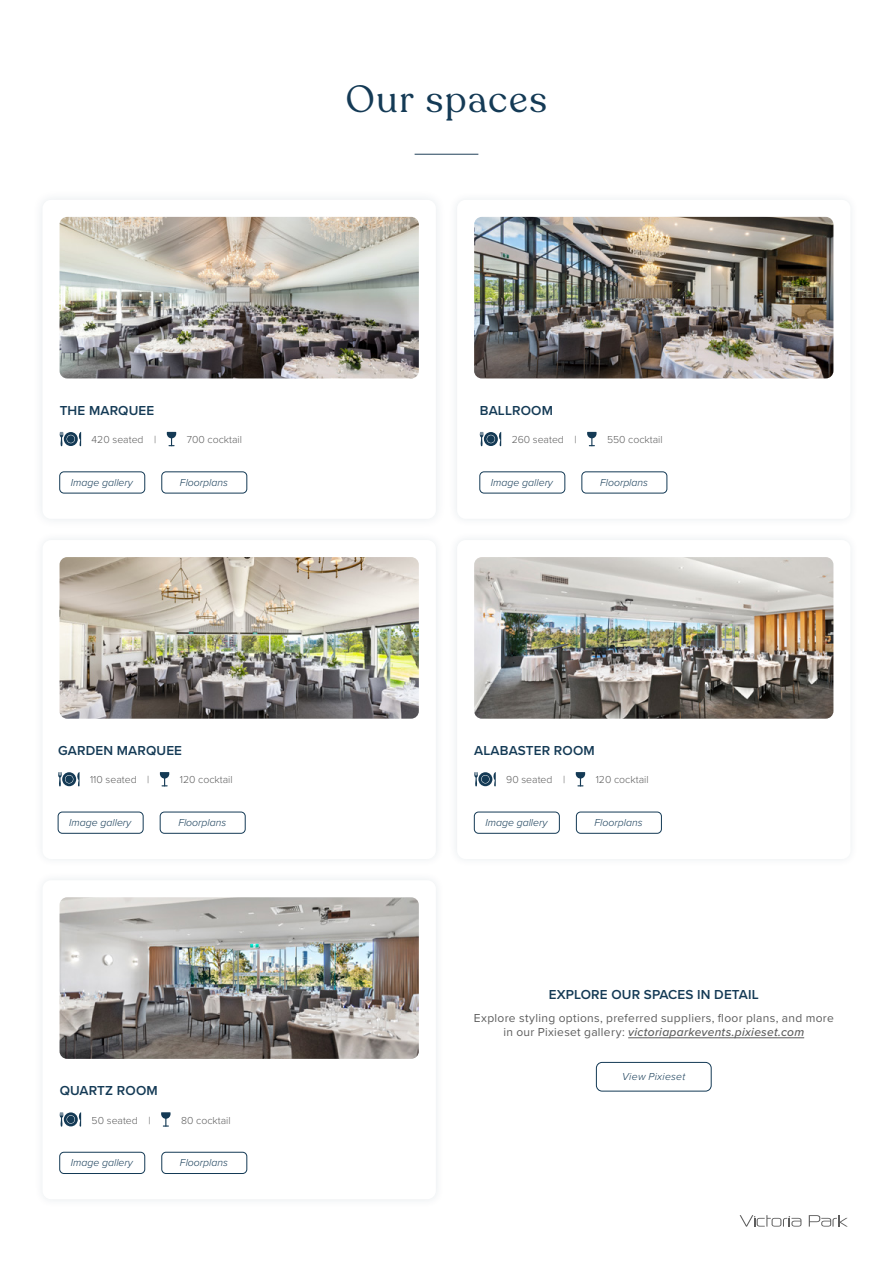
<style>
.page{position:relative;width:893px;height:1263px;background:#fff}
.page>*{position:absolute;margin:0;border:0;box-sizing:border-box;transform-origin:0 0}
.t1{font:37.5px "Recoleta";letter-spacing:.045em;color:#143a55}
.t2{font:600 13.5px "Proxima Nova";letter-spacing:.01em;color:#143a55}
.t3{font:12px/14.4px "Proxima Nova";letter-spacing:.025em;color:#5d5d5d;text-align:center}
.t4{font:italic 300 10.5px "Proxima Nova";color:#143a55}
.t5{font:300 10.5px "Proxima Nova";color:#5d5d5d}
.t6{font:italic 300 10.5px "Proxima Nova";letter-spacing:.025em;color:#143a55}
.s1{font-weight:500;font-style:italic}
</style>
<div class="page">
<svg style="left:740px;top:1215px;width:61px;height:12px"></svg>
<svg style="left:809px;top:1215px;width:39px;height:11px"></svg>
<div style="left:33px;top:531px;width:412px;height:337px;background:#fbfbfc"></div>
<div style="left:43px;top:540px;width:393px;height:319px;background:#fff;border-radius:9px"></div>
<div style="left:448px;top:191px;width:412px;height:337px;background:#fbfbfc"></div>
<div style="left:457px;top:200px;width:393px;height:319px;background:#fff;border-radius:9px"></div>
<div style="left:32px;top:189px;width:415px;height:341px;background:#fafbfb"></div>
<div style="left:43px;top:200px;width:393px;height:319px;background:#fff;border-radius:9px"></div>
<img style="left:60px;top:557px;width:359px;height:162px">
<img style="left:474px;top:217px;width:359px;height:161px">
<img style="left:60px;top:217px;width:359px;height:161px">
<svg style="left:60px;top:432px;width:21px;height:14px"></svg>
<div style="left:67px;top:435px;width:8px;height:8px;background:#143a55;border-radius:50%"></div>
<svg style="left:167px;top:432px;width:9px;height:14px"></svg>
<div style="left:162px;top:472px;width:85px;height:21px;border:1px solid #143a55;border-radius:4px"></div>
<div style="left:60px;top:472px;width:85px;height:21px;border:1px solid #143a55;border-radius:4px"></div>
<svg style="left:480px;top:432px;width:21px;height:14px"></svg>
<div style="left:487px;top:435px;width:8px;height:8px;background:#143a55;border-radius:50%"></div>
<svg style="left:587px;top:432px;width:10px;height:14px"></svg>
<div style="left:582px;top:472px;width:85px;height:21px;border:1px solid #143a55;border-radius:4px"></div>
<div style="left:480px;top:472px;width:85px;height:21px;border:1px solid #143a55;border-radius:4px"></div>
<svg style="left:58px;top:772px;width:22px;height:14px"></svg>
<div style="left:65px;top:775px;width:8px;height:8px;background:#143a55;border-radius:50%"></div>
<svg style="left:160px;top:772px;width:9px;height:14px"></svg>
<div style="left:160px;top:812px;width:85px;height:21px;border:1px solid #143a55;border-radius:4px"></div>
<div style="left:58px;top:812px;width:85px;height:21px;border:1px solid #143a55;border-radius:4px"></div>
<div style="left:448px;top:531px;width:412px;height:337px;background:#fbfbfc"></div>
<div style="left:457px;top:540px;width:393px;height:319px;background:#fff;border-radius:9px"></div>
<img style="left:474px;top:557px;width:359px;height:162px">
<svg style="left:474px;top:772px;width:22px;height:14px"></svg>
<div style="left:482px;top:775px;width:7px;height:8px;background:#143a55;border-radius:50%"></div>
<svg style="left:576px;top:772px;width:9px;height:14px"></svg>
<div style="left:576px;top:812px;width:86px;height:21px;border:1px solid #143a55;border-radius:4px"></div>
<div style="left:474px;top:812px;width:86px;height:21px;border:1px solid #143a55;border-radius:4px"></div>
<div style="left:33px;top:871px;width:412px;height:337px;background:#fafbfb"></div>
<div style="left:43px;top:880px;width:393px;height:319px;background:#fff;border-radius:9px"></div>
<img style="left:60px;top:897px;width:359px;height:162px">
<svg style="left:60px;top:1112px;width:21px;height:14px"></svg>
<div style="left:67px;top:1116px;width:8px;height:7px;background:#143a55;border-radius:50%"></div>
<svg style="left:161px;top:1112px;width:10px;height:14px"></svg>
<hr style="left:628px;top:1037px;width:176px;height:1px;background:#5d5d5d">
<div style="left:596px;top:1062px;width:116px;height:29px;border:1px solid #143a55;border-radius:6px"></div>
<hr style="left:415px;top:154px;width:63px;height:1px;background:#21405a">
<div style="left:162px;top:1152px;width:85px;height:22px;border:1px solid #143a55;border-radius:4px"></div>
<div style="left:60px;top:1152px;width:85px;height:22px;border:1px solid #143a55;border-radius:4px"></div>
<h1 class="t1" style="left:346px;top:76px;width:203px">Our spaces</h1>
<p class="t2" style="left:60px;top:400px;width:96px">THE MARQUEE</p>
<p class="t5" style="left:92px;top:432px;width:66px">420 seated |</p>
<p class="t5" style="left:187px;top:432px;width:57px">700 cocktail</p>
<p class="t4" style="left:71px;top:474px;width:64px">Image gallery</p>
<p class="t4" style="left:180px;top:474px;width:49px">Floorplans</p>
<p class="t2" style="left:58px;top:740px;width:125px">GARDEN MARQUEE</p>
<p class="t5" style="left:90px;top:772px;width:61px">110 seated |</p>
<p class="t5" style="left:180px;top:772px;width:54px">120 cocktail</p>
<p class="t4" style="left:69px;top:815px;width:64px">Image gallery</p>
<p class="t4" style="left:178px;top:815px;width:49px">Floorplans</p>
<p class="t2" style="left:60px;top:1081px;width:100px">QUARTZ ROOM</p>
<p class="t5" style="left:92px;top:1112px;width:60px">50 seated |</p>
<p class="t5" style="left:181px;top:1112px;width:51px">80 cocktail</p>
<p class="t4" style="left:71px;top:1155px;width:64px">Image gallery</p>
<p class="t4" style="left:180px;top:1155px;width:49px">Floorplans</p>
<p class="t2" style="left:480px;top:400px;width:75px">BALLROOM</p>
<p class="t5" style="left:512px;top:432px;width:66px">260 seated |</p>
<p class="t5" style="left:607px;top:432px;width:57px">550 cocktail</p>
<p class="t4" style="left:491px;top:474px;width:64px">Image gallery</p>
<p class="t4" style="left:600px;top:474px;width:49px">Floorplans</p>
<p class="t2" style="left:474px;top:740px;width:122px">ALABASTER ROOM</p>
<p class="t5" style="left:506px;top:772px;width:60px">90 seated |</p>
<p class="t5" style="left:596px;top:772px;width:54px">120 cocktail</p>
<p class="t4" style="left:485px;top:815px;width:64px">Image gallery</p>
<p class="t4" style="left:595px;top:815px;width:49px">Floorplans</p>
<p class="t2" style="left:549px;top:984px;width:212px">EXPLORE OUR SPACES IN DETAIL</p>
<p class="t3" style="left:474px;top:1010px;width:361px">Explore styling options, preferred suppliers, floor plans, and more in our Pixieset gallery: <span class="s1">victoriaparkevents.pixieset.com</span></p>
<p class="t6" style="left:622px;top:1069px;width:65px">View Pixieset</p>
</div>
